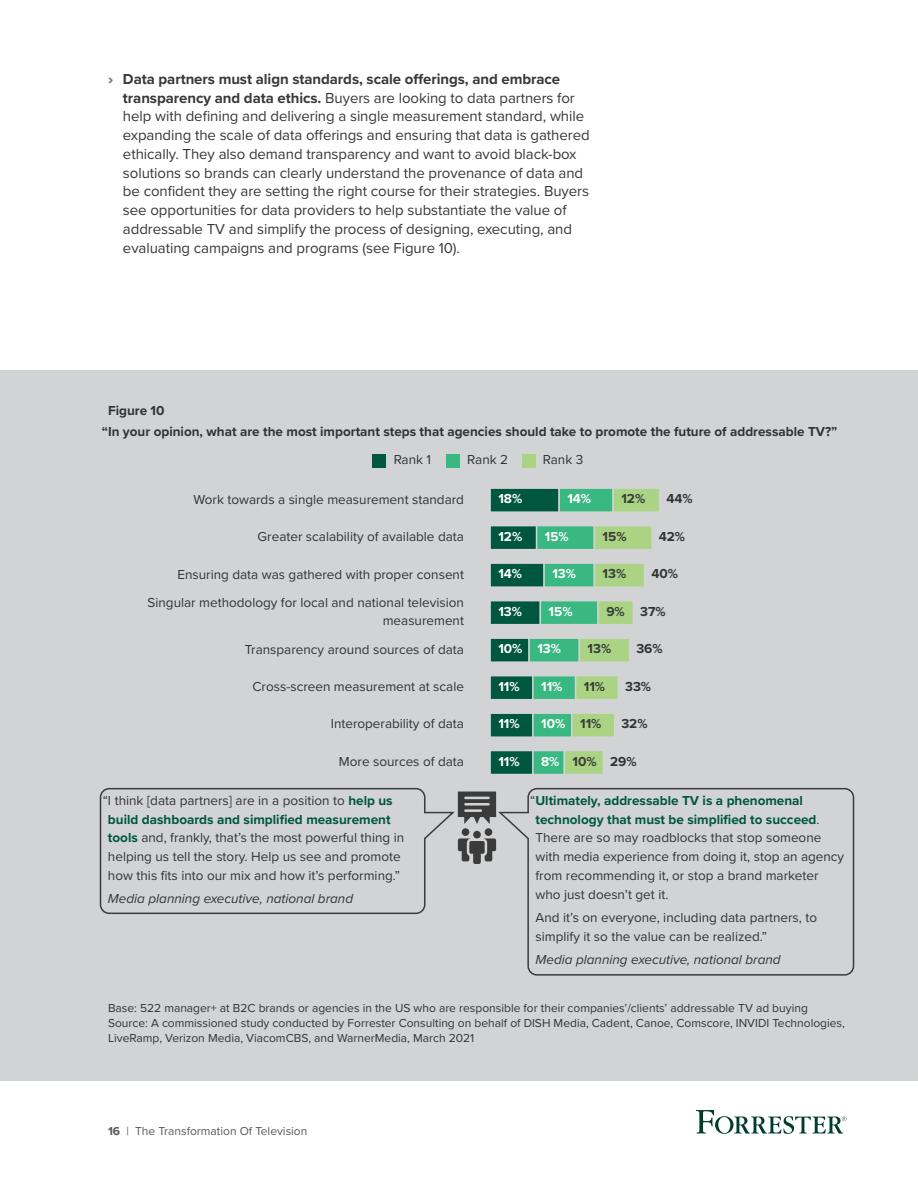
<style>
.page{position:relative;width:918px;height:1188px;background:#fff}
.page>*{position:absolute;margin:0;border:0;box-sizing:border-box;transform-origin:0 0}
.t1{font:15px/18.8px "Proxima Nova";letter-spacing:-.005em;color:#383839}
.t2{font:13.5px/18.8px "Proxima Nova";color:#333}
.t3{font:700 13.5px/21px "Proxima Nova";color:#333}
.t4{font:italic 13.5px "Proxima Nova";color:#333}
.t5{font:700 13.5px "Proxima Nova";color:#fff}
.t6{font:700 13.5px "Proxima Nova";color:#3b3b3c}
.t7{font:700 13.35px "Proxima Nova";color:#fff}
.t8{font:12px/15px "Proxima Nova";color:#333}
.t9{font:12px "Proxima Nova";color:#58595b}
.s1{font-weight:900;color:#808285}
.s2{font-weight:700}
.s3{color:#3b3b3c}
.s4{color:#fff}
.s5{color:#333}
.s6{font-weight:700;color:#005740}
</style>
<div class="page">
<svg style="left:696px;top:1110px;width:150px;height:24px"></svg>
<div style="left:0;top:370px;width:918px;height:711px;background:#d1d3d4"></div>
<svg style="left:490px;top:488px;width:169px;height:24px;background:#4d9d70"></svg>
<svg style="left:490px;top:526px;width:162px;height:23px;background:#57a874"></svg>
<svg style="left:490px;top:563px;width:154px;height:24px;background:#56a374"></svg>
<div style="left:373px;top:454px;width:13px;height:14px;background:#005740"></div>
<div style="left:446px;top:454px;width:14px;height:14px;background:#39b881"></div>
<div style="left:522px;top:454px;width:13px;height:14px;background:#aad483"></div>
<svg style="left:490px;top:601px;width:143px;height:23px;background:#489f70"></svg>
<svg style="left:490px;top:638px;width:139px;height:24px;background:#5dab78"></svg>
<svg style="left:490px;top:676px;width:128px;height:23px;background:#53a371"></svg>
<svg style="left:490px;top:714px;width:124px;height:23px;background:#53a371"></svg>
<svg style="left:490px;top:751px;width:113px;height:23px;background:#52a06f"></svg>
<svg style="left:99px;top:787px;width:356px;height:128px"></svg>
<svg style="left:496px;top:787px;width:359px;height:189px"></svg>
<div style="left:485px;top:828px;width:7px;height:8px;background:#3b3b3c;border-radius:50%"></div>
<div style="left:462px;top:828px;width:7px;height:8px;background:#3b3b3c;border-radius:50%"></div>
<svg style="left:458px;top:831px;width:38px;height:33px"></svg>
<svg style="left:458px;top:792px;width:38px;height:32px"></svg>
<p class="t1" style="left:123px;top:69px;width:468px;text-indent:-15px"><span class="s1">›</span> <span class="s2">Data partners must align standards, scale offerings, and embrace transparency and data ethics.</span> Buyers are looking to data partners for help with defining and delivering a single measurement standard, while expanding the scale of data offerings and ensuring that data is gathered ethically. They also demand transparency and want to avoid black-box solutions so brands can clearly understand the provenance of data and be confident they are setting the right course for their strategies. Buyers see opportunities for data providers to help substantiate the value of addressable TV and simplify the process of designing, executing, and evaluating campaigns and programs (see Figure 10).</p>
<p class="t3" style="left:102px;top:399px;width:737px;text-indent:6px">Figure 10<br>“In your opinion, what are the most important steps that agencies should take to promote the future of addressable TV?”</p>
<p class="t2" style="left:394px;top:450px;width:39px">Rank 1</p>
<p class="t2" style="left:467px;top:450px;width:42px">Rank 2</p>
<p class="t2" style="left:543px;top:450px;width:42px">Rank 3</p>
<p class="t2" style="left:193px;top:489px;width:272px">Work towards a single measurement standard</p>
<p class="t5" style="left:498px;top:489px;width:25px">18%</p>
<p class="t5" style="left:567px;top:489px;width:25px">14%</p>
<p class="t6" style="left:621px;top:489px;width:25px">12%</p>
<p class="t3" style="left:666px;top:488px;width:28px">44%</p>
<p class="t2" style="left:258px;top:527px;width:208px">Greater scalability of available data</p>
<p class="t5" style="left:498px;top:526px;width:25px">12%</p>
<p class="t7" style="left:545px;top:526px;width:25px">15%</p>
<p class="t6" style="left:603px;top:526px;width:25px">15%</p>
<p class="t3" style="left:659px;top:525px;width:28px">42%</p>
<p class="t2" style="left:177px;top:564px;width:288px">Ensuring data was gathered with proper consent</p>
<p class="t5" style="left:498px;top:564px;width:25px">14%</p>
<p class="t5" style="left:552px;top:564px;width:25px">13%</p>
<p class="t6" style="left:603px;top:564px;width:25px">13%</p>
<p class="t3" style="left:651px;top:563px;width:28px">40%</p>
<p class="t2" style="left:148px;top:592px;width:318px;text-align:right">Singular methodology for local and national television measurement</p>
<p class="t2" style="left:245px;top:639px;width:221px">Transparency around sources of data</p>
<p class="t5" style="left:498px;top:639px;width:64px">10% 13%</p>
<p class="t6" style="left:588px;top:639px;width:25px">13%</p>
<p class="t3" style="left:636px;top:638px;width:28px">36%</p>
<p class="t2" style="left:253px;top:677px;width:213px">Cross-screen measurement at scale</p>
<p class="t5" style="left:498px;top:676px;width:23px">11%</p>
<p class="t5" style="left:541px;top:676px;width:23px">11%</p>
<p class="t6" style="left:584px;top:676px;width:23px">11%</p>
<p class="t3" style="left:625px;top:676px;width:28px">33%</p>
<p class="t2" style="left:331px;top:714px;width:135px">Interoperability of data</p>
<p class="t5" style="left:498px;top:714px;width:23px">11%</p>
<p class="t5" style="left:541px;top:714px;width:62px">10% <span class="s3">11%</span></p>
<p class="t3" style="left:621px;top:713px;width:28px">32%</p>
<p class="t2" style="left:339px;top:751px;width:127px">More sources of data</p>
<p class="t5" style="left:498px;top:751px;width:23px">11%</p>
<p class="t6" style="left:541px;top:751px;width:97px"><span class="s4">8%</span> 10% <span class="s5">29%</span></p>
<p class="t5" style="left:498px;top:601px;width:25px">13%</p>
<p class="t5" style="left:549px;top:601px;width:25px">15%</p>
<p class="t3" style="left:606px;top:601px;width:61px"><span class="s3">9%</span> 37%</p>
<p class="t2" style="left:108px;top:790px;width:298px;text-indent:-5px">“I think [data partners] are in a position to <span class="s6">help us build dashboards and simplified measurement tools</span> and, frankly, that’s the most powerful thing in helping us tell the story. Help us see and promote how this fits into our mix and how it’s performing.”</p>
<p class="t4" style="left:108px;top:889px;width:247px">Media planning executive, national brand</p>
<p class="t2" style="left:536px;top:790px;width:310px;text-indent:-5px">“<span class="s6">Ultimately, addressable TV is a phenomenal technology that must be simplified to succeed</span>.<br>There are so may roadblocks that stop someone with media experience from doing it, stop an agency from recommending it, or stop a brand marketer who just doesn’t get it.</p>
<p class="t2" style="left:536px;top:907px;width:283px">And it’s on everyone, including data partners, to simplify it so the value can be realized.”</p>
<p class="t4" style="left:536px;top:949px;width:247px">Media planning executive, national brand</p>
<p class="t8" style="left:108px;top:1000px;width:738px">Base: 522 manager+ at B2C brands or agencies in the US who are responsible for their companies’/clients’ addressable TV ad buying<br>Source: A commissioned study conducted by Forrester Consulting on behalf of DISH Media, Cadent, Canoe, Comscore, INVIDI Technologies,<br>LiveRamp, Verizon Media, ViacomCBS, and WarnerMedia, March 2021</p>
<p class="t9" style="left:108px;top:1122px;width:201px"><span class="s2">16</span> | The Transformation Of Television</p>
</div>
